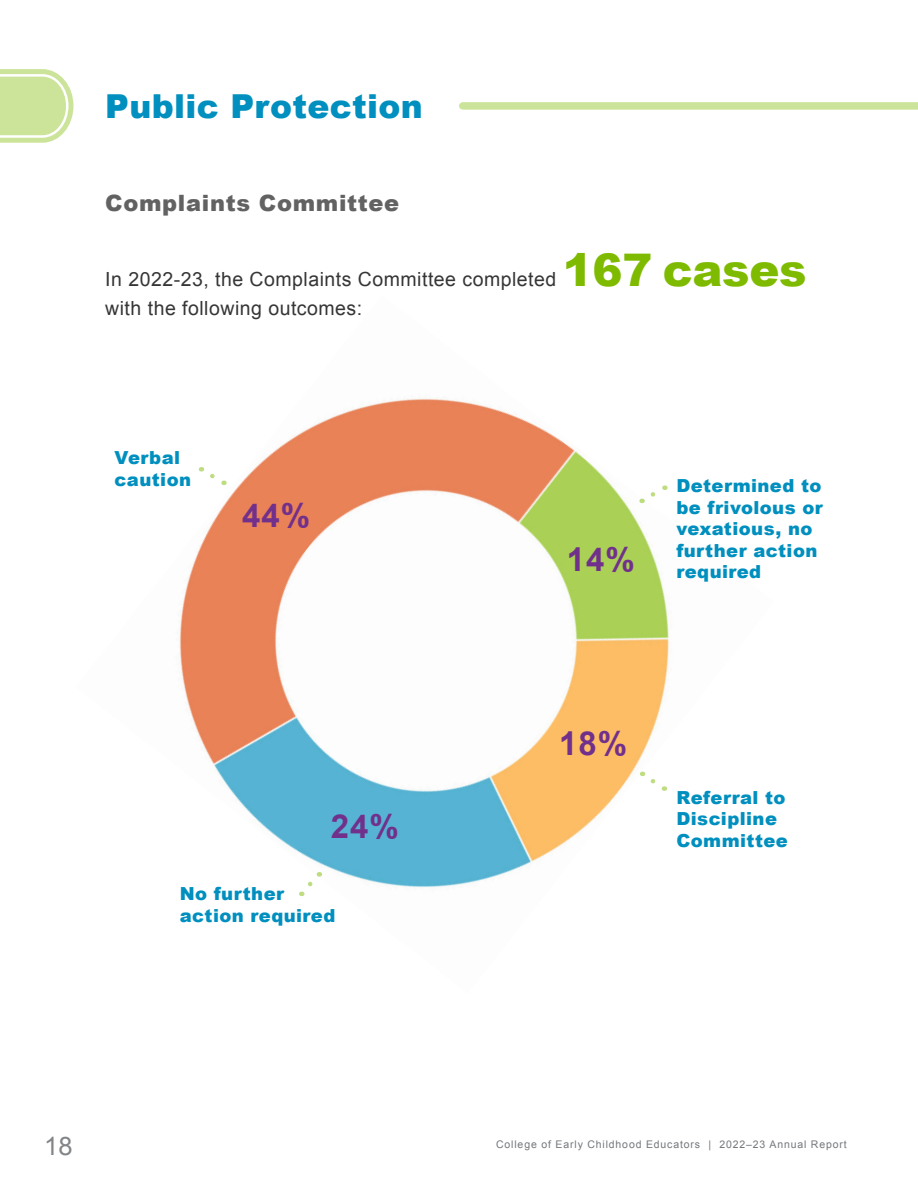
<style>
.page{position:relative;width:918px;height:1188px;background:#fff}
.page>*{position:absolute;margin:0;border:0;box-sizing:border-box;transform-origin:0 0}
.t1{font:900 45px "Arial";letter-spacing:-.005em;color:#7ebb00}
.t2{font:900 33px "Arial";letter-spacing:.01em;color:#008fbe}
.t3{font:700 33px "Arial";letter-spacing:.03em;color:#71308b}
.t4{font:25.5px "Arial";color:#828588}
.t5{font:900 22.5px "Arial";letter-spacing:.03em;color:#626262}
.t6{font:19.5px "Arial";letter-spacing:.025em;color:#353635}
.t7{font:900 18px/21.6px "Arial";letter-spacing:.025em;color:#008fbe}
.t8{font:10.5px "Arial";letter-spacing:.08em;color:#74777b}
</style>
<div class="page">
<svg style="left:0;top:69px;width:74px;height:74px;background:#d4e8ac"></svg>
<div style="left:463px;top:102px;width:455px;height:8px;background:#cbe49a"></div>
<img style="left:179px;top:398px;width:490px;height:499px">
<svg style="left:201px;top:467px;width:24px;height:19px"></svg>
<svg style="left:641px;top:486px;width:24px;height:18px"></svg>
<svg style="left:641px;top:771px;width:24px;height:20px"></svg>
<svg style="left:301px;top:872px;width:20px;height:24px"></svg>
<h2 class="t2" style="left:105px;top:82px;width:319px">Public Protection</h2>
<h3 class="t5" style="left:105px;top:186px;width:296px">Complaints Committee</h3>
<p class="t6" style="left:105px;top:267px;width:453px">In 2022-23, the Complaints Committee completed</p>
<p class="t6" style="left:105px;top:295px;width:259px">with the following outcomes:</p>
<p class="t1" style="left:563px;top:237px;width:245px">167 cases</p>
<p class="t7" style="left:115px;top:446px;width:78px">Verbal caution</p>
<p class="t3" style="left:242px;top:494px;width:70px">44%</p>
<p class="t3" style="left:567px;top:538px;width:70px">14%</p>
<p class="t7" style="left:676px;top:474px;width:148px">Determined to be frivolous or vexatious, no further action required</p>
<p class="t3" style="left:331px;top:805px;width:70px">24%</p>
<p class="t7" style="left:180px;top:882px;width:157px">No further action required</p>
<p class="t3" style="left:559px;top:722px;width:70px">18%</p>
<p class="t7" style="left:676px;top:786px;width:113px">Referral to<br>Discipline<br>Committee</p>
<h3 class="t4" style="left:44px;top:1129px;width:30px">18</h3>
<p class="t8" style="left:496px;top:1137px;width:352px">College of Early Childhood Educators | 2022–23 Annual Report</p>
</div>
